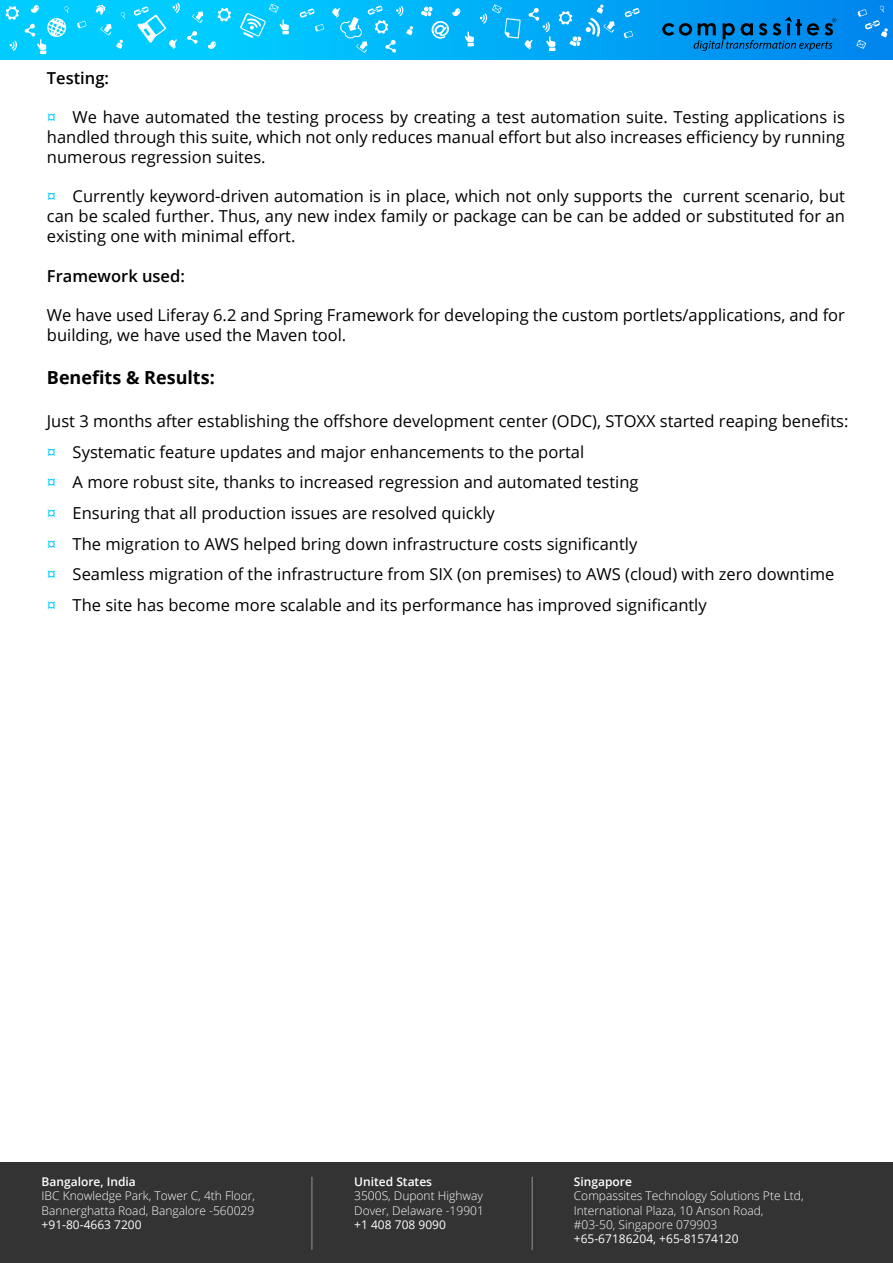
<style>
.page{position:relative;width:893px;height:1263px;background:#fff}
.page>*{position:absolute;margin:0;border:0;box-sizing:border-box;transform-origin:0 0}
.t1{font:700 18px "Open Sans";color:#000}
.t2{font:16.5px/30.6px "Open Sans";color:#000;text-align:justify}
.t3{font:600 16.5px "Open Sans";color:#000}
.t4{font:300 12px/14.4px "Open Sans";color:#fff}
.t5{font:12px "Open Sans";color:#fff}
.t6{font:600 12px "Open Sans";color:#fff}
.s1{color:#0cf}
</style>
<div class="page">
<div style="left:0;top:1163px;width:893px;height:100px;background:#333"></div>
<hr style="left:312px;top:1177px;width:1px;height:73px;background:#929497">
<hr style="left:532px;top:1177px;width:1px;height:73px;background:#929497">
<div style="left:0;top:0;width:893px;height:59px;background:linear-gradient(to right,#00daff,#08e)"></div>
<svg style="left:856px;top:5px;width:32px;height:44px"></svg>
<svg style="left:624px;top:31px;width:9px;height:7px"></svg>
<svg style="left:625px;top:8px;width:15px;height:9px"></svg>
<svg style="left:315px;top:24px;width:9px;height:8px"></svg>
<svg style="left:421px;top:7px;width:53px;height:39px;background:#27bff9"></svg>
<svg style="left:480px;top:4px;width:135px;height:47px;background:#1ab1f7"></svg>
<svg style="left:332px;top:6px;width:81px;height:47px;background:#1ec3fb"></svg>
<svg style="left:6px;top:6px;width:13px;height:14px"></svg>
<svg style="left:25px;top:5px;width:44px;height:49px;background:#2bd4ff"></svg>
<svg style="left:192px;top:11px;width:11px;height:12px"></svg>
<svg style="left:10px;top:41px;width:7px;height:10px"></svg>
<svg style="left:299px;top:8px;width:16px;height:10px"></svg>
<svg style="left:187px;top:31px;width:11px;height:13px"></svg>
<svg style="left:218px;top:8px;width:13px;height:14px"></svg>
<svg style="left:208px;top:41px;width:9px;height:9px"></svg>
<svg style="left:77px;top:21px;width:10px;height:7px"></svg>
<svg style="left:96px;top:5px;width:29px;height:44px"></svg>
<svg style="left:134px;top:3px;width:46px;height:46px;background:#29d4ff"></svg>
<svg style="left:240px;top:4px;width:49px;height:34px;background:#28d0fe"></svg>
<svg style="left:662px;top:16px;width:174px;height:35px;background:#0075c1"></svg>
<p class="t3" style="left:47px;top:66px;width:64px">Testing:</p>
<p class="t2" style="left:47px;top:107px;width:799px;line-height:19.8px"><span class="s1">¤</span> We have automated the testing process by creating a test automation suite. Testing applications is handled through this suite, which not only reduces manual effort but also increases efficiency by running numerous regression suites.</p>
<p class="t2" style="left:47px;top:186px;width:800px;line-height:19.8px"><span class="s1">¤</span> Currently keyword-driven automation is in place, which not only supports the current scenario, but can be scaled further. Thus, any new index family or package can be can be added or substituted for an existing one with minimal effort.</p>
<p class="t3" style="left:47px;top:264px;width:139px">Framework used:</p>
<p class="t2" style="left:47px;top:305px;width:799px;line-height:19.8px">We have used Liferay 6.2 and Spring Framework for developing the custom portlets/applications, and for building, we have used the Maven tool.</p>
<p class="t1" style="left:47px;top:365px;width:169px">Benefits &amp; Results:</p>
<p class="t2" style="left:47px;top:405px;width:803px;text-align:left">Just 3 months after establishing the offshore development center (ODC), STOXX started reaping benefits: <span class="s1">¤</span> Systematic feature updates and major enhancements to the portal<br><span class="s1">¤</span> A more robust site, thanks to increased regression and automated testing<br><span class="s1">¤</span> Ensuring that all production issues are resolved quickly<br><span class="s1">¤</span> The migration to AWS helped bring down infrastructure costs significantly<br><span class="s1">¤</span> Seamless migration of the infrastructure from SIX (on premises) to AWS (cloud) with zero downtime<br><span class="s1">¤</span> The site has become more scalable and its performance has improved significantly</p>
<p class="t6" style="left:42px;top:1173px;width:96px">Bangalore, India</p>
<p class="t4" style="left:42px;top:1188px;width:215px">IBC Knowledge Park, Tower C, 4th Floor,<br>Bannerghatta Road, Bangalore -560029</p>
<p class="t5" style="left:42px;top:1216px;width:102px">+91-80-4663 7200</p>
<p class="t6" style="left:354px;top:1173px;width:79px">United States</p>
<p class="t4" style="left:354px;top:1188px;width:131px">3500S, Dupont Highway<br>Dover, Delaware -19901</p>
<p class="t5" style="left:354px;top:1216px;width:93px">+1 408 708 9090</p>
<p class="t6" style="left:574px;top:1173px;width:60px">Singapore</p>
<p class="t4" style="left:574px;top:1188px;width:231px">Compassites Technology Solutions Pte Ltd,<br>International Plaza, 10 Anson Road, #03-50, Singapore 079903</p>
<p class="t5" style="left:574px;top:1231px;width:166px">+65-67186204, +65-81574120</p>
</div>
